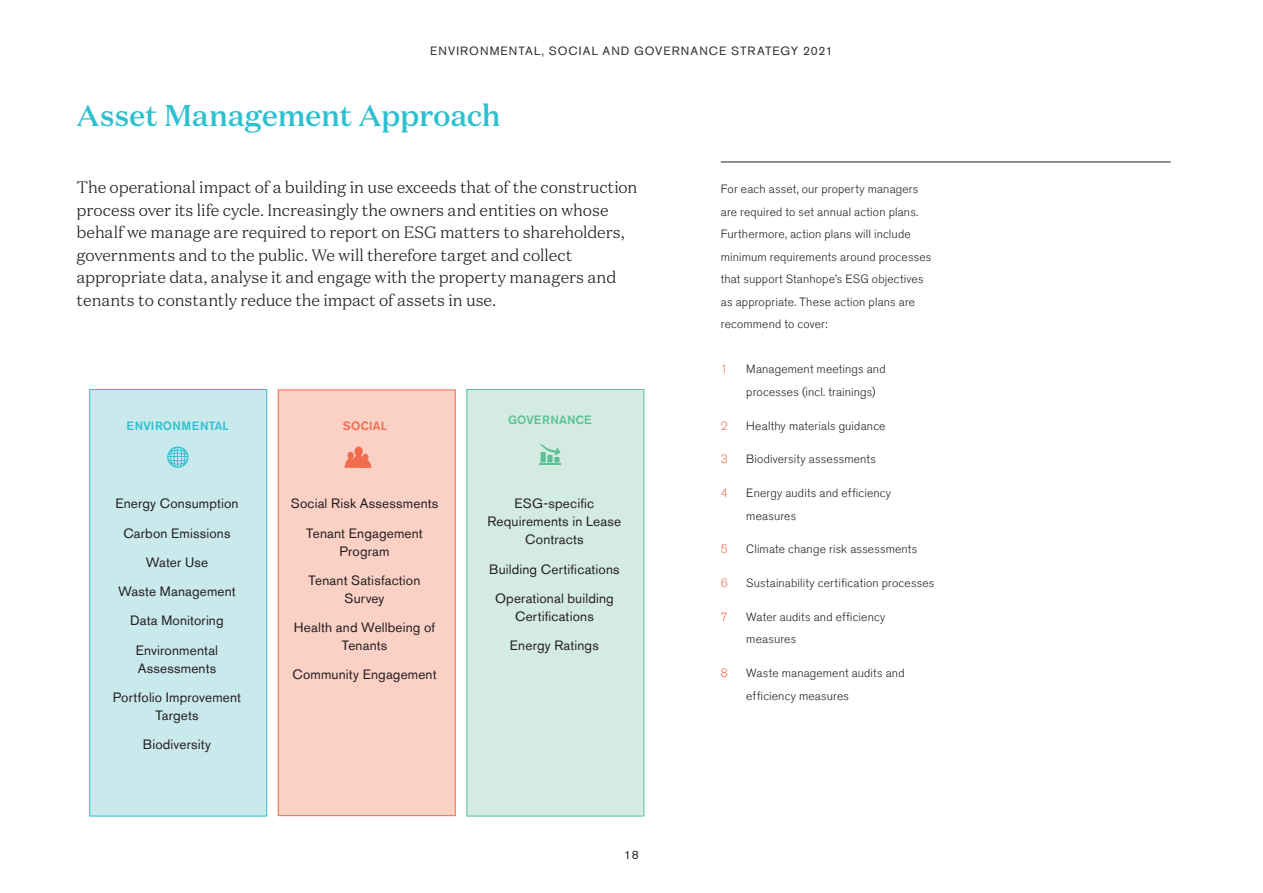
<style>
.page{position:relative;width:1263px;height:893px;background:#fff}
.page>*{position:absolute;margin:0;border:0;box-sizing:border-box;transform-origin:0 0}
.t1{font:500 30px "Domaine Text";letter-spacing:-.01em;color:#2dc0d0}
.t2{font:300 16.5px/22.5px "Domaine Text";letter-spacing:-.005em;color:#231f20}
.t3{font:13.5px/29.2px "Akzidenz Grotesk Std";letter-spacing:.01em;color:#231f20;text-align:center}
.t4{font:300 12px/22.5px "Akzidenz Grotesk Std";letter-spacing:.015em;color:#231f20}
.t5{font:12px "Akzidenz Grotesk Std";letter-spacing:.09em;color:#312f30}
.t6{font:500 12px "Akzidenz Grotesk Std";letter-spacing:.015em;color:#2dc0d0}
.t7{font:500 12px "Akzidenz Grotesk Std";letter-spacing:.015em;color:#5ac096}
.t8{font:300 12px "Akzidenz Grotesk Std";color:#f26c4d}
.t9{font:500 12px "Akzidenz Grotesk Std";letter-spacing:.015em;color:#f26c4d}
</style>
<div class="page">
<div style="left:89px;top:389px;width:178px;height:427px;background:#c9e9ed;border:1px solid #2dc0d0"></div>
<div style="left:278px;top:389px;width:178px;height:427px;background:#fbd0c5;border:1px solid #f26c4d"></div>
<div style="left:466px;top:389px;width:178px;height:427px;background:#d4ebe2;border:1px solid #5ac096"></div>
<svg style="left:344px;top:446px;width:28px;height:22px"></svg>
<svg style="left:167px;top:446px;width:21px;height:22px"></svg>
<svg style="left:539px;top:444px;width:22px;height:20px"></svg>
<hr style="left:721px;top:162px;width:450px;height:1px;background:#231f20">
<p class="t5" style="left:430px;top:44px;width:404px">ENVIRONMENTAL, SOCIAL AND GOVERNANCE STRATEGY 2021</p>
<h1 class="t1" style="left:77px;top:96px;width:426px">Asset Management Approach</h1>
<p class="t2" style="left:77px;top:176px;width:562px">The operational impact of a building in use exceeds that of the construction process over its life cycle. Increasingly the owners and entities on whose behalf we manage are required to report on ESG matters to shareholders, governments and to the public. We will therefore target and collect appropriate data, analyse it and engage with the property managers and tenants to constantly reduce the impact of assets in use.</p>
<p class="t6" style="left:127px;top:418px;width:104px">ENVIRONMENTAL</p>
<p class="t3" style="left:115px;top:489px;width:125px">Energy Consumption<br>Carbon Emissions<br>Water Use<br>Waste Management<br>Data Monitoring<br>Environmental</p>
<p class="t3" style="left:113px;top:653px;width:130px">Assessments<br>Portfolio Improvement</p>
<p class="t3" style="left:143px;top:701px;width:70px">Targets<br>Biodiversity</p>
<p class="t9" style="left:343px;top:418px;width:46px">SOCIAL</p>
<p class="t3" style="left:291px;top:489px;width:149px">Social Risk Assessments<br>Tenant Engagement</p>
<p class="t3" style="left:309px;top:536px;width:113px">Program<br>Tenant Satisfaction</p>
<p class="t3" style="left:294px;top:583px;width:143px">Survey<br>Health and Wellbeing of</p>
<p class="t3" style="left:292px;top:631px;width:146px">Tenants<br>Community Engagement</p>
<p class="t7" style="left:508px;top:413px;width:85px">GOVERNANCE</p>
<p class="t3" style="left:487px;top:495px;width:135px;line-height:18px">ESG-specific<br>Requirements in Lease<br>Contracts</p>
<p class="t3" style="left:489px;top:554px;width:132px">Building Certifications<br>Operational building</p>
<p class="t3" style="left:510px;top:601px;width:90px">Certifications<br>Energy Ratings</p>
<p class="t5" style="left:624px;top:848px;width:16px">18</p>
<p class="t4" style="left:721px;top:178px;width:212px">For each asset, our property managers are required to set annual action plans.<br>Furthermore, action plans will include minimum requirements around processes that support Stanhope’s ESG objectives as appropriate. These action plans are recommend to cover:</p>
<p class="t8" style="left:721px;top:362px;width:8px">1</p>
<p class="t4" style="left:746px;top:358px;width:141px">Management meetings and processes (incl. trainings)</p>
<p class="t8" style="left:721px;top:419px;width:8px">2</p>
<p class="t4" style="left:746px;top:414px;width:141px">Healthy materials guidance</p>
<p class="t8" style="left:721px;top:452px;width:8px">3</p>
<p class="t4" style="left:746px;top:448px;width:131px">Biodiversity assessments</p>
<p class="t8" style="left:721px;top:486px;width:8px">4</p>
<p class="t4" style="left:746px;top:482px;width:146px">Energy audits and efficiency measures</p>
<p class="t8" style="left:721px;top:542px;width:8px">5</p>
<p class="t4" style="left:746px;top:538px;width:172px">Climate change risk assessments</p>
<p class="t8" style="left:721px;top:576px;width:8px">6</p>
<p class="t4" style="left:746px;top:572px;width:190px">Sustainability certification processes</p>
<p class="t8" style="left:721px;top:610px;width:8px">7</p>
<p class="t4" style="left:746px;top:606px;width:141px">Water audits and efficiency measures</p>
<p class="t8" style="left:721px;top:666px;width:8px">8</p>
<p class="t4" style="left:746px;top:662px;width:160px">Waste management audits and efficiency measures</p>
</div>
